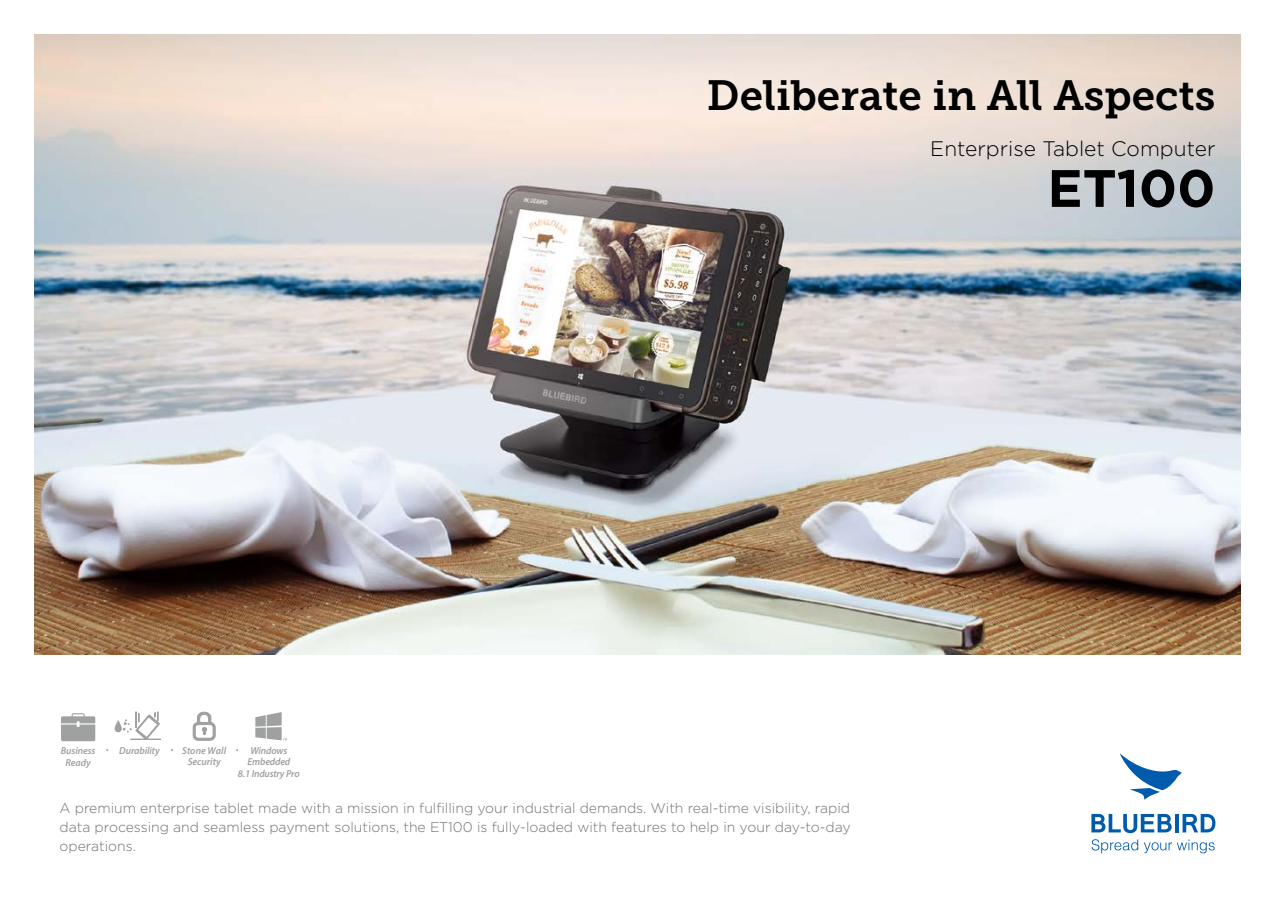
<style>
.page{position:relative;width:1275px;height:903px;background:#fff}
.page>*{position:absolute;margin:0;border:0;box-sizing:border-box;transform-origin:0 0}
.t1{font:700 52.5px "Gotham";color:#000}
.t2{font:42px "Museo Slab 700";color:#000}
.t3{font:300 21px "Gotham";color:#000}
.t4{font:300 14px/19.2px "Gotham";color:#727171;text-align:justify}
.t5{font:italic 600 10.15px/11.7px "Myriad Pro";letter-spacing:-.01em;color:#9fa0a0;text-align:center}
</style>
<div class="page">
<img style="left:35px;top:35px;width:1205px;height:620px">
<svg style="left:255px;top:712px;width:32px;height:28px"></svg>
<svg style="left:193px;top:712px;width:22px;height:28px"></svg>
<svg style="left:115px;top:712px;width:46px;height:28px"></svg>
<svg style="left:61px;top:713px;width:34px;height:28px"></svg>
<hr style="left:1175px;top:814px;width:3px;height:18px;background:#005bac">
<svg style="left:1091px;top:814px;width:81px;height:19px"></svg>
<svg style="left:1182px;top:814px;width:33px;height:18px"></svg>
<svg style="left:1120px;top:753px;width:62px;height:47px"></svg>
<svg style="left:1092px;top:839px;width:46px;height:14px"></svg>
<svg style="left:1144px;top:839px;width:71px;height:14px"></svg>
<p class="t5" style="left:61px;top:744px;width:36px;line-height:12.6px">Business<br>Ready</p>
<p class="t5" style="left:119px;top:744px;width:42px">Durability</p>
<p class="t5" style="left:182px;top:744px;width:45px">Stone Wall<br>Security</p>
<p class="t5" style="left:238px;top:744px;width:63px">Windows<br>Embedded<br>8.1 Industry Pro</p>
<h2 class="t2" style="left:707px;top:72px;width:510px">Deliberate in All Aspects</h2>
<h3 class="t3" style="left:930px;top:135px;width:287px">Enterprise Tablet Computer</h3>
<h1 class="t1" style="left:1047px;top:153px;width:169px">ET100</h1>
<p class="t4" style="left:60px;top:798px;width:793px">A premium enterprise tablet made with a mission in fulfilling your industrial demands. With real-time visibility, rapid data processing and seamless payment solutions, the ET100 is fully-loaded with features to help in your day-to-day operations.</p>
</div>
